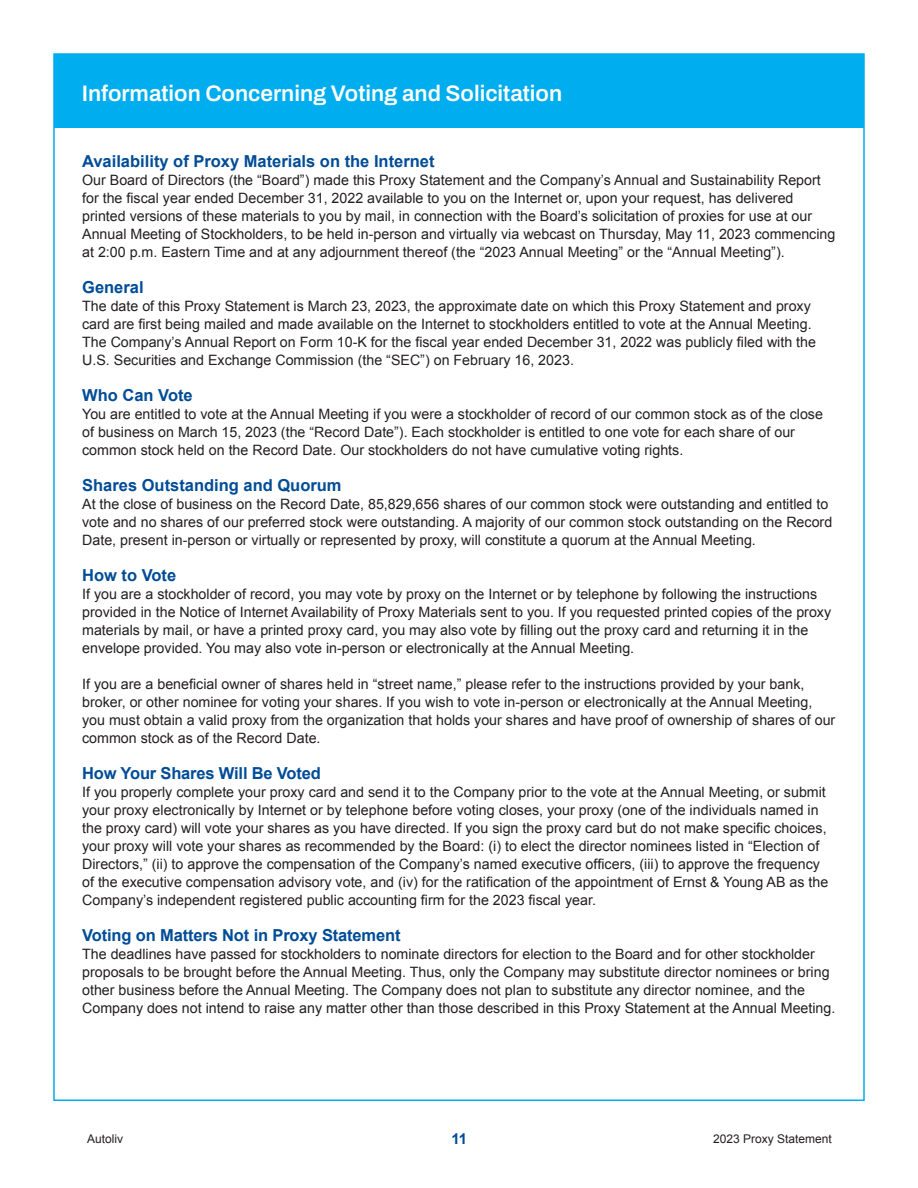
<style>
.page{position:relative;width:918px;height:1188px;background:#fff}
.page>*{position:absolute;margin:0;border:0;box-sizing:border-box;transform-origin:0 0}
.t1{font:600 22.5px "Archivo";color:#fff}
.Director_Bio{font:700 16.5px "Arial";color:#004c97}
.t2{font:700 15px "Arial";color:#004c97}
.Director_Bio-2{font:14.25px/18px "Arial";color:#231f20}
.t3{font:12px "Arial";color:#231f20}
</style>
<div class="page">
<div style="left:54px;top:54px;width:810px;height:74px;background:#00aeef"></div>
<p class="t1" style="left:82px;top:76px;width:482px">Information Concerning Voting and Solicitation</p>
<p class="Director_Bio" style="left:82px;top:150px;width:354px">Availability of Proxy Materials on the Internet</p>
<p class="Director_Bio-2" style="left:82px;top:171px;width:755px">Our Board of Directors (the “Board”) made this Proxy Statement and the Company’s Annual and Sustainability Report for the fiscal year ended December 31, 2022 available to you on the Internet or, upon your request, has delivered printed versions of these materials to you by mail, in connection with the Board’s solicitation of proxies for use at our Annual Meeting of Stockholders, to be held in-person and virtually via webcast on Thursday, May 11, 2023 commencing at 2:00 p.m. Eastern Time and at any adjournment thereof (the “2023 Annual Meeting” or the “Annual Meeting”).</p>
<p class="Director_Bio" style="left:82px;top:276px;width:63px">General</p>
<p class="Director_Bio-2" style="left:82px;top:297px;width:735px">The date of this Proxy Statement is March 23, 2023, the approximate date on which this Proxy Statement and proxy card are first being mailed and made available on the Internet to stockholders entitled to vote at the Annual Meeting.<br>The Company’s Annual Report on Form 10-K for the fiscal year ended December 31, 2022 was publicly filed with the U.S. Securities and Exchange Commission (the “SEC”) on February 16, 2023.</p>
<p class="Director_Bio" style="left:82px;top:384px;width:112px">Who Can Vote</p>
<p class="Director_Bio-2" style="left:82px;top:405px;width:742px">You are entitled to vote at the Annual Meeting if you were a stockholder of record of our common stock as of the close of business on March 15, 2023 (the “Record Date”). Each stockholder is entitled to one vote for each share of our common stock held on the Record Date. Our stockholders do not have cumulative voting rights.</p>
<p class="Director_Bio" style="left:82px;top:474px;width:261px">Shares Outstanding and Quorum</p>
<p class="Director_Bio-2" style="left:82px;top:495px;width:752px">At the close of business on the Record Date, 85,829,656 shares of our common stock were outstanding and entitled to vote and no shares of our preferred stock were outstanding. A majority of our common stock outstanding on the Record<br>Date, present in-person or virtually or represented by proxy, will constitute a quorum at the Annual Meeting.</p>
<p class="Director_Bio" style="left:82px;top:564px;width:96px">How to Vote</p>
<p class="Director_Bio-2" style="left:82px;top:585px;width:751px">If you are a stockholder of record, you may vote by proxy on the Internet or by telephone by following the instructions provided in the Notice of Internet Availability of Proxy Materials sent to you. If you requested printed copies of the proxy materials by mail, or have a printed proxy card, you may also vote by filling out the proxy card and returning it in the envelope provided. You may also vote in-person or electronically at the Annual Meeting.</p>
<p class="Director_Bio-2" style="left:82px;top:675px;width:755px">If you are a beneficial owner of shares held in “street name,” please refer to the instructions provided by your bank, broker, or other nominee for voting your shares. If you wish to vote in-person or electronically at the Annual Meeting, you must obtain a valid proxy from the organization that holds your shares and have proof of ownership of shares of our common stock as of the Record Date.</p>
<p class="Director_Bio" style="left:82px;top:762px;width:240px">How Your Shares Will Be Voted</p>
<p class="Director_Bio-2" style="left:82px;top:783px;width:748px">If you properly complete your proxy card and send it to the Company prior to the vote at the Annual Meeting, or submit your proxy electronically by Internet or by telephone before voting closes, your proxy (one of the individuals named in the proxy card) will vote your shares as you have directed. If you sign the proxy card but do not make specific choices, your proxy will vote your shares as recommended by the Board: (i) to elect the director nominees listed in “Election of Directors,” (ii) to approve the compensation of the Company’s named executive officers, (iii) to approve the frequency of the executive compensation advisory vote, and (iv) for the ratification of the appointment of Ernst &amp; Young AB as the Company’s independent registered public accounting firm for the 2023 fiscal year.</p>
<p class="Director_Bio" style="left:82px;top:924px;width:320px">Voting on Matters Not in Proxy Statement</p>
<p class="Director_Bio-2" style="left:82px;top:945px;width:755px">The deadlines have passed for stockholders to nominate directors for election to the Board and for other stockholder proposals to be brought before the Annual Meeting. Thus, only the Company may substitute director nominees or bring other business before the Annual Meeting. The Company does not plan to substitute any director nominee, and the Company does not intend to raise any matter other than those described in this Proxy Statement at the Annual Meeting.</p>
<p class="t3" style="left:87px;top:1131px;width:38px">Autoliv</p>
<p class="t2" style="left:451px;top:1128px;width:17px">11</p>
<p class="t3" style="left:713px;top:1131px;width:120px">2023 Proxy Statement</p>
</div>
